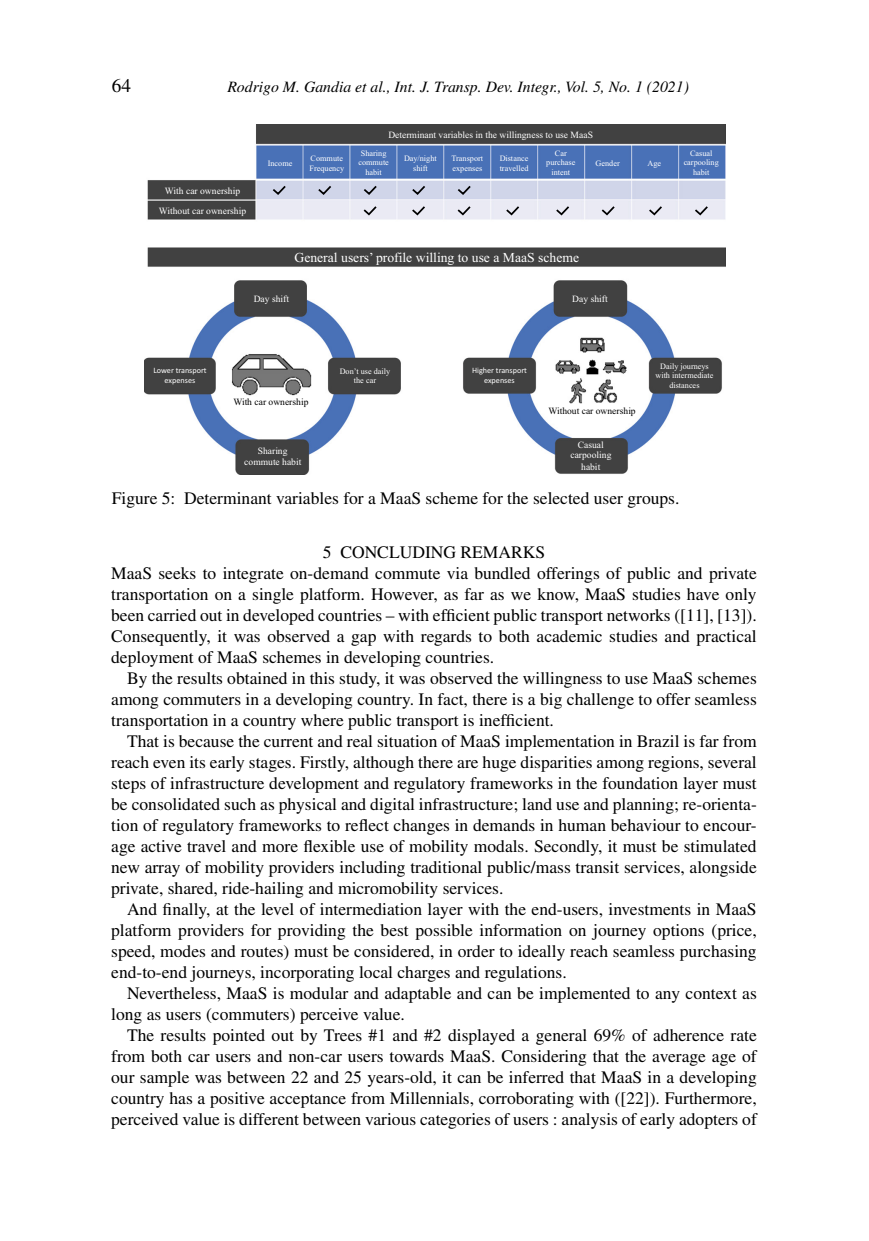
<style>
.page{position:relative;width:869px;height:1241px;background:#fff}
.page>*{position:absolute;margin:0;border:0;box-sizing:border-box;transform-origin:0 0}
.t1{font:19.25px "Times LT Std";color:#000}
.t2{font:17.5px/21px "Times LT Std";color:#000;text-align:justify}
.t3{font:italic 15.75px "Times LT Std";color:#000}
.t4{font:13.65px "Times New Roman";color:#fff}
.t5{font:9.45px/11.2px "Times New Roman";color:#fff;text-align:center}
.t6{font:9.45px "Times New Roman";color:#000}
.t7{font:8.22px/9.6px "Times New Roman";color:#fff;text-align:center}
.t8{font:8.22px/10.3px "Calibri";color:#fff;text-align:center}
</style>
<div class="page">
<img style="left:144px;top:124px;width:580px;height:350px">
<svg style="left:271px;top:184px;width:438px;height:33px;background:#d8dae8"></svg>
<p class="t1" style="left:112px;top:75px;width:21px">64</p>
<p class="t3" style="left:227px;top:78px;width:463px">Rodrigo M. Gandia et al., Int. J. Transp. Dev. Integr., Vol. 5, No. 1 (2021)</p>
<p class="t5" style="left:388px;top:130px;width:206px">Determinant variables in the willingness to use MaaS</p>
<p class="t5" style="left:159px;top:182px;width:89px;line-height:19.8px">With car ownership<br>Without car ownership</p>
<p class="t7" style="left:267px;top:159px;width:26px">Income</p>
<p class="t7" style="left:309px;top:154px;width:36px;text-align:left">Commute<br>Frequency</p>
<p class="t7" style="left:358px;top:149px;width:32px">Sharing commute habit</p>
<p class="t7" style="left:404px;top:154px;width:34px">Day/night shift</p>
<p class="t7" style="left:451px;top:154px;width:33px;text-align:left">Transport expenses</p>
<p class="t7" style="left:499px;top:154px;width:30px;text-align:left">Distance travelled</p>
<p class="t7" style="left:546px;top:149px;width:31px">Car purchase intent</p>
<p class="t7" style="left:595px;top:159px;width:26px">Gender</p>
<p class="t7" style="left:647px;top:159px;width:15px">Age</p>
<p class="t7" style="left:683px;top:149px;width:37px">Casual carpooling habit</p>
<p class="t4" style="left:294px;top:252px;width:286px">General users’ profile willing to use a MaaS scheme</p>
<p class="t8" style="left:153px;top:365px;width:55px">Lower transport expenses</p>
<p class="t5" style="left:253px;top:294px;width:37px">Day shift</p>
<p class="t6" style="left:233px;top:398px;width:77px">With car ownership</p>
<p class="t5" style="left:244px;top:446px;width:59px">Sharing commute habit</p>
<p class="t7" style="left:339px;top:367px;width:52px">Don’t use daily the car</p>
<p class="t5" style="left:572px;top:294px;width:37px">Day shift</p>
<p class="t8" style="left:472px;top:365px;width:56px">Higher transport expenses</p>
<p class="t6" style="left:548px;top:407px;width:89px">Without car ownership</p>
<p class="t5" style="left:570px;top:439px;width:43px">Casual carpooling habit</p>
<p class="t7" style="left:655px;top:362px;width:59px">Daily journeys with intermediate distances</p>
<p class="t2" style="left:112px;top:487px;width:569px">Figure 5: Determinant variables for a MaaS scheme for the selected user groups.</p>
<p class="t2" style="left:322px;top:541px;width:22px">5 CONCLUDING</p>
<p class="t2" style="left:111px;top:541px;width:646px;text-align:left;text-indent:349px">REMARKS<br>MaaS seeks to integrate on-demand commute via bundled offerings of public and private transportation on a single platform. However, as far as we know, MaaS studies have only been carried out in developed countries – with efficient public transport networks ([11], [13]).<br>Consequently, it was observed a gap with regards to both academic studies and practical deployment of MaaS schemes in developing countries.</p>
<p class="t2" style="left:111px;top:667px;width:646px;text-indent:16px">By the results obtained in this study, it was observed the willingness to use MaaS schemes among commuters in a developing country. In fact, there is a big challenge to offer seamless transportation in a country where public transport is inefficient.</p>
<p class="t2" style="left:111px;top:730px;width:646px;text-indent:16px">That is because the current and real situation of MaaS implementation in Brazil is far from reach even its early stages. Firstly, although there are huge disparities among regions, several steps of infrastructure development and regulatory frameworks in the foundation layer must be consolidated such as physical and digital infrastructure; land use and planning; re-orienta&shy;tion of regulatory frameworks to reflect changes in demands in human behaviour to encour&shy;age active travel and more flexible use of mobility modals. Secondly, it must be stimulated new array of mobility providers including traditional public/mass transit services, alongside private, shared, ride-hailing and micromobility services.</p>
<p class="t2" style="left:111px;top:898px;width:646px;text-indent:16px">And finally, at the level of intermediation layer with the end-users, investments in MaaS platform providers for providing the best possible information on journey options (price, speed, modes and routes) must be considered, in order to ideally reach seamless purchasing end-to-end journeys, incorporating local charges and regulations.</p>
<p class="t2" style="left:111px;top:982px;width:646px;text-indent:16px">Nevertheless, MaaS is modular and adaptable and can be implemented to any context as long as users (commuters) perceive value.</p>
<p class="t2" style="left:111px;top:1024px;width:646px;text-indent:16px">The results pointed out by Trees #1 and #2 displayed a general 69% of adherence rate from both car users and non-car users towards MaaS. Considering that the average age of our sample was between 22 and 25 years-old, it can be inferred that MaaS in a developing country has a positive acceptance from Millennials, corroborating with ([22]). Furthermore, perceived value is different between various categories of users : analysis of early adopters of</p>
</div>
